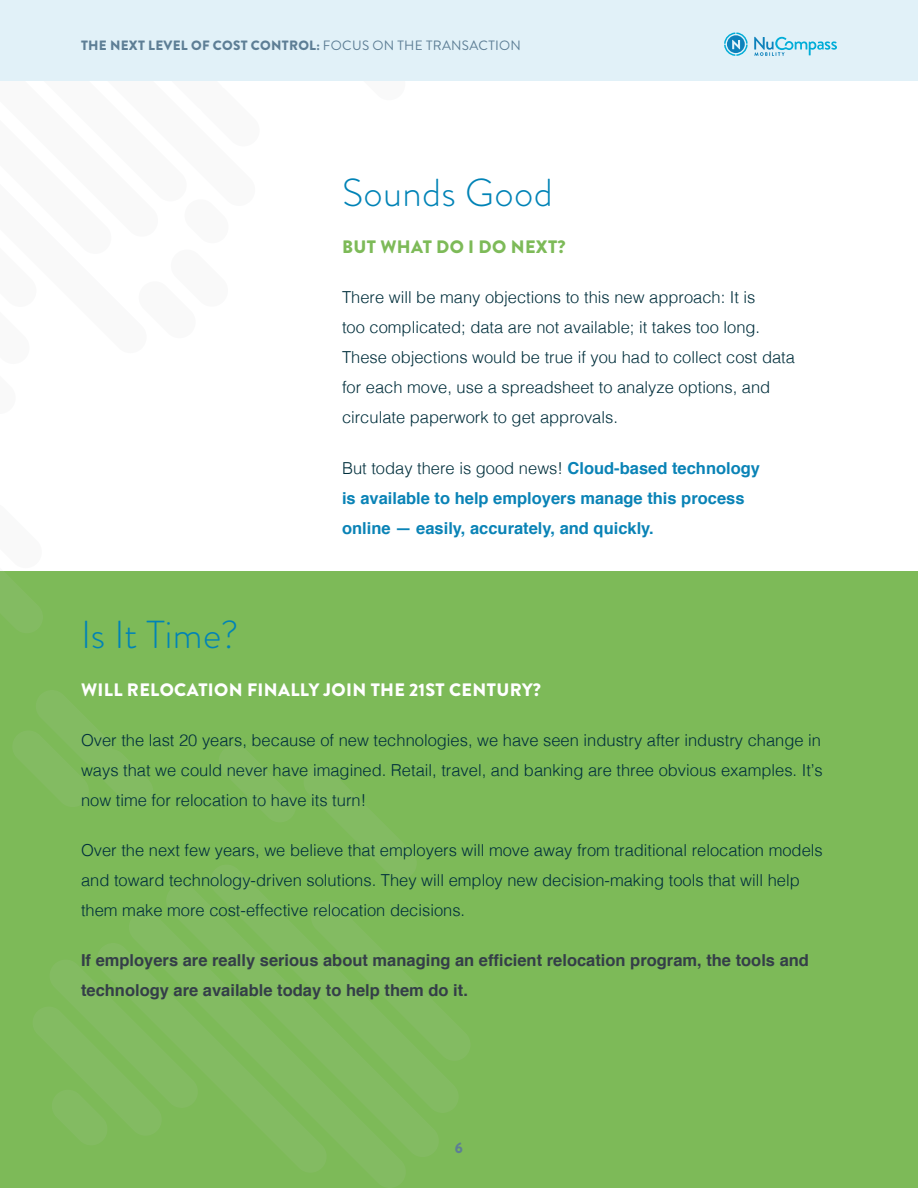
<style>
.page{position:relative;width:918px;height:1188px;background:#fff}
.page>*{position:absolute;margin:0;border:0;box-sizing:border-box;transform-origin:0 0}
.t1{font:300 39px "Brandon Grotesque";letter-spacing:.01em;color:#0083b6}
.t2{font:900 18px "Brandon Grotesque";letter-spacing:.02em;color:#fff}
.t3{font:900 18px "Brandon Grotesque";letter-spacing:.02em;color:#7dba58}
.t4{font:300 16.5px/30px "Helvetica";color:#002f3c}
.t5{font:700 16.5px/30px "Helvetica";color:#0a83b6}
.t6{font:700 16.5px/30px "Helvetica";color:#343e48}
.t7{font:900 15px "Brandon Grotesque";color:#5d7e95}
.t8{font:900 13.5px "Brandon Grotesque";letter-spacing:.02em;color:#5d7e95}
.s1{font-weight:400}
.s2{font-weight:300;color:#002f3c}
</style>
<div class="page">
<div style="left:0;top:571px;width:918px;height:617px;background:#7dba58"></div>
<div style="left:0;top:0;width:918px;height:81px;background:#e1f1f8"></div>
<svg style="left:724px;top:32px;width:24px;height:24px"></svg>
<svg style="left:754px;top:37px;width:83px;height:19px"></svg>
<p class="t8" style="left:81px;top:36px;width:441px">THE NEXT LEVEL OF COST CONTROL: <span class="s1">FOCUS ON THE TRANSACTION</span></p>
<h1 class="t1" style="left:342px;top:166px;width:212px">Sounds Good</h1>
<p class="t3" style="left:342px;top:234px;width:225px">BUT WHAT DO I DO NEXT?</p>
<p class="t4" style="left:342px;top:281px;width:455px">There will be many objections to this new approach: It is<br>too complicated; data are not available; it takes too long.<br>These objections would be true if you had to collect cost data for each move, use a spreadsheet to analyze options, and circulate paperwork to get approvals.</p>
<p class="t5" style="left:342px;top:453px;width:420px"><span class="s2">But today there is good news!</span> Cloud-based technology is available to help employers manage this process online — easily, accurately, and quickly.</p>
<h1 class="t1" style="left:81px;top:608px;width:159px">Is It Time?</h1>
<p class="t2" style="left:81px;top:677px;width:461px">WILL RELOCATION FINALLY JOIN THE 21ST CENTURY?</p>
<p class="t4" style="left:81px;top:724px;width:743px;text-align:justify">Over the last 20 years, because of new technologies, we have seen industry after industry change in ways that we could never have imagined. Retail, travel, and banking are three obvious examples. It’s now time for relocation to have its turn!</p>
<p class="t4" style="left:81px;top:834px;width:743px">Over the next few years, we believe that employers will move away from traditional relocation models and toward technology-driven solutions. They will employ new decision-making tools that will help them make more cost-effective relocation decisions.</p>
<p class="t6" style="left:81px;top:946px;width:730px">If employers are really serious about managing an efficient relocation program, the tools and technology are available today to help them do it.</p>
<p class="t7" style="left:455px;top:1138px;width:10px">6</p>
</div>
